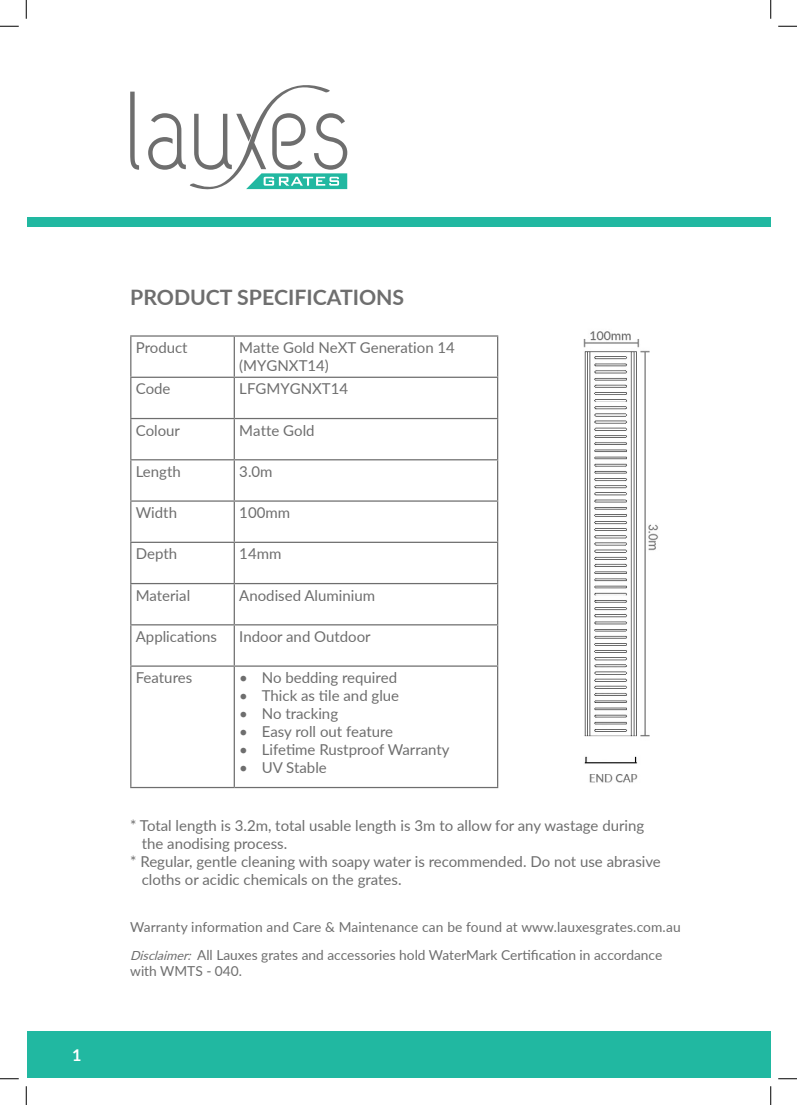
<style>
.page{position:relative;width:797px;height:1105px;background:#fff}
.page>*{position:absolute;margin:0;border:0;box-sizing:border-box;transform-origin:0 0}
.t1{font:700 21.25px "Lato";color:#6e6e6e}
.t2{font:700 16.25px "Lato";color:#fff}
.t3{font:15px/18px "Lato";color:#6e6e6e}
.t4{font:13.75px/16.5px "Lato";color:#6e6e6e}
.s1{font-style:italic;font-size:12.5px}
</style>
<div class="page">
<img style="left:583px;top:331px;width:76px;height:452px">
<hr style="left:130px;top:335px;width:104px;height:2px;background:#6e6e6e">
<hr style="left:130px;top:337px;width:1px;height:40px;background:#6e6e6e">
<hr style="left:234px;top:335px;width:264px;height:2px;background:#6e6e6e">
<hr style="left:234px;top:337px;width:1px;height:40px;background:#6e6e6e">
<hr style="left:497px;top:337px;width:1px;height:40px;background:#6e6e6e">
<hr style="left:130px;top:377px;width:104px;height:1px;background:#6e6e6e">
<hr style="left:130px;top:378px;width:1px;height:40px;background:#6e6e6e">
<hr style="left:234px;top:377px;width:264px;height:1px;background:#6e6e6e">
<hr style="left:234px;top:378px;width:1px;height:40px;background:#6e6e6e">
<hr style="left:497px;top:378px;width:1px;height:40px;background:#6e6e6e">
<hr style="left:130px;top:418px;width:104px;height:1px;background:#6e6e6e">
<hr style="left:130px;top:419px;width:1px;height:40px;background:#6e6e6e">
<hr style="left:234px;top:418px;width:264px;height:1px;background:#6e6e6e">
<hr style="left:234px;top:419px;width:1px;height:40px;background:#6e6e6e">
<hr style="left:497px;top:419px;width:1px;height:40px;background:#6e6e6e">
<hr style="left:130px;top:459px;width:104px;height:1px;background:#6e6e6e">
<hr style="left:130px;top:460px;width:1px;height:40px;background:#6e6e6e">
<hr style="left:234px;top:459px;width:264px;height:1px;background:#6e6e6e">
<hr style="left:234px;top:460px;width:1px;height:40px;background:#6e6e6e">
<hr style="left:497px;top:460px;width:1px;height:40px;background:#6e6e6e">
<hr style="left:130px;top:500px;width:104px;height:2px;background:#6e6e6e">
<hr style="left:130px;top:502px;width:1px;height:40px;background:#6e6e6e">
<hr style="left:234px;top:500px;width:264px;height:2px;background:#6e6e6e">
<hr style="left:234px;top:502px;width:1px;height:40px;background:#6e6e6e">
<hr style="left:497px;top:502px;width:1px;height:40px;background:#6e6e6e">
<hr style="left:130px;top:542px;width:104px;height:1px;background:#6e6e6e">
<hr style="left:130px;top:543px;width:1px;height:40px;background:#6e6e6e">
<hr style="left:234px;top:542px;width:264px;height:1px;background:#6e6e6e">
<hr style="left:234px;top:543px;width:1px;height:40px;background:#6e6e6e">
<hr style="left:497px;top:543px;width:1px;height:40px;background:#6e6e6e">
<hr style="left:130px;top:583px;width:104px;height:1px;background:#6e6e6e">
<hr style="left:130px;top:584px;width:1px;height:40px;background:#6e6e6e">
<hr style="left:234px;top:583px;width:264px;height:1px;background:#6e6e6e">
<hr style="left:234px;top:584px;width:1px;height:40px;background:#6e6e6e">
<hr style="left:497px;top:584px;width:1px;height:40px;background:#6e6e6e">
<hr style="left:130px;top:624px;width:104px;height:1px;background:#6e6e6e">
<hr style="left:130px;top:625px;width:1px;height:40px;background:#6e6e6e">
<hr style="left:234px;top:624px;width:264px;height:1px;background:#6e6e6e">
<hr style="left:234px;top:625px;width:1px;height:40px;background:#6e6e6e">
<hr style="left:497px;top:625px;width:1px;height:40px;background:#6e6e6e">
<hr style="left:130px;top:665px;width:104px;height:2px;background:#6e6e6e">
<hr style="left:130px;top:667px;width:1px;height:120px;background:#6e6e6e">
<hr style="left:234px;top:665px;width:264px;height:2px;background:#6e6e6e">
<hr style="left:234px;top:667px;width:1px;height:120px;background:#6e6e6e">
<hr style="left:497px;top:667px;width:1px;height:120px;background:#6e6e6e">
<hr style="left:130px;top:787px;width:104px;height:1px;background:#6e6e6e">
<hr style="left:234px;top:787px;width:264px;height:1px;background:#6e6e6e">
<svg style="left:130px;top:85px;width:217px;height:105px"></svg>
<div style="left:27px;top:1031px;width:743px;height:47px;background:#21b8a1"></div>
<div style="left:27px;top:218px;width:743px;height:9px;background:#21b8a1"></div>
<svg style="left:0;top:25px;width:19px;height:2px"></svg>
<svg style="left:778px;top:25px;width:19px;height:2px"></svg>
<svg style="left:0;top:1078px;width:19px;height:1px"></svg>
<svg style="left:778px;top:1078px;width:19px;height:1px"></svg>
<svg style="left:25px;top:0;width:2px;height:19px"></svg>
<svg style="left:25px;top:1086px;width:2px;height:19px"></svg>
<svg style="left:770px;top:0;width:1px;height:19px"></svg>
<svg style="left:770px;top:1086px;width:1px;height:19px"></svg>
<p class="t2" style="left:72px;top:1043px;width:11px">1</p>
<p class="t1" style="left:130px;top:281px;width:275px">PRODUCT SPECIFICATIONS</p>
<p class="t3" style="left:136px;top:338px;width:53px">Product</p>
<p class="t3" style="left:239px;top:338px;width:217px">Matte Gold NeXT Generation 14 (MYGNXT14)</p>
<p class="t3" style="left:136px;top:379px;width:36px">Code</p>
<p class="t3" style="left:239px;top:379px;width:110px">LFGMYGNXT14</p>
<p class="t3" style="left:136px;top:420px;width:46px">Colour</p>
<p class="t3" style="left:239px;top:420px;width:77px">Matte Gold</p>
<p class="t3" style="left:136px;top:462px;width:46px">Length</p>
<p class="t3" style="left:239px;top:462px;width:35px">3.0m</p>
<p class="t3" style="left:136px;top:503px;width:43px">Width</p>
<p class="t3" style="left:239px;top:503px;width:52px">100mm</p>
<p class="t3" style="left:136px;top:544px;width:43px">Depth</p>
<p class="t3" style="left:239px;top:544px;width:44px">14mm</p>
<p class="t3" style="left:136px;top:585px;width:56px">Material</p>
<p class="t3" style="left:239px;top:585px;width:137px">Anodised Aluminium</p>
<p class="t3" style="left:136px;top:627px;width:83px">Applications</p>
<p class="t3" style="left:239px;top:627px;width:133px">Indoor and Outdoor</p>
<p class="t3" style="left:136px;top:668px;width:58px">Features</p>
<p class="t3" style="left:239px;top:668px;width:159px">• No bedding required</p>
<p class="t3" style="left:239px;top:686px;width:161px">• Thick as tile and glue</p>
<p class="t3" style="left:239px;top:704px;width:100px">• No tracking</p>
<p class="t3" style="left:239px;top:722px;width:155px">• Easy roll out feature</p>
<p class="t3" style="left:239px;top:740px;width:212px">• Lifetime Rustproof Warranty</p>
<p class="t3" style="left:239px;top:758px;width:89px">• UV Stable</p>
<p class="t3" style="left:142px;top:816px;width:504px;text-indent:-12px">* Total length is 3.2m, total usable length is 3m to allow for any wastage during the anodising process.</p>
<p class="t3" style="left:142px;top:852px;width:520px;text-indent:-12px">* Regular, gentle cleaning with soapy water is recommended. Do not use abrasive cloths or acidic chemicals on the grates.</p>
<p class="t4" style="left:130px;top:918px;width:552px">Warranty information and Care &amp; Maintenance can be found at www.lauxesgrates.com.au</p>
<p class="t4" style="left:130px;top:946px;width:533px"><span class="s1">Disclaimer:</span> All Lauxes grates and accessories hold WaterMark Certification in accordance with WMTS - 040.</p>
</div>
